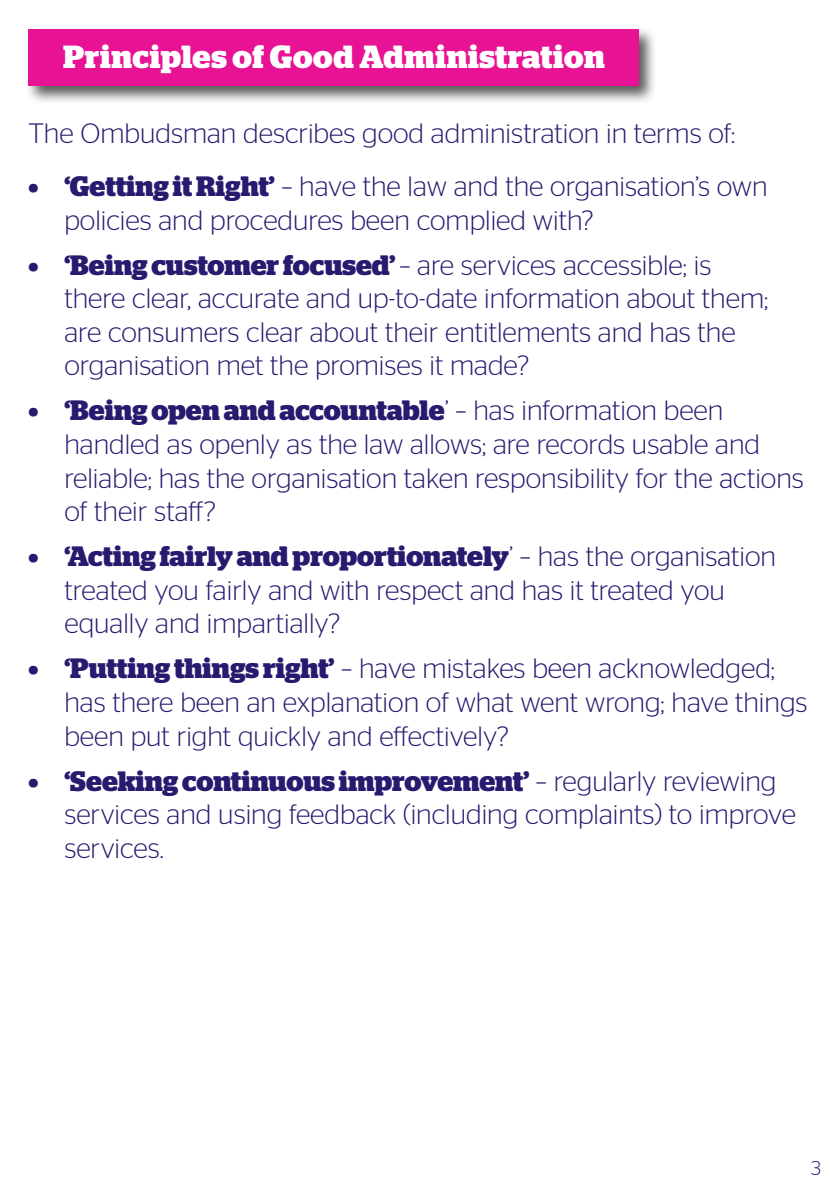
<style>
.page{position:relative;width:840px;height:1191px;background:#fff}
.page>*{position:absolute;margin:0;border:0;box-sizing:border-box;transform-origin:0 0}
.t1{font:700 32px "Stag";letter-spacing:.02em;color:#fff}
.Paragraph_Style_1{font:300 28px/33.6px "Stag Sans";color:#261b6f}
.t2{font:300 20px "Stag Sans";color:#261b6f}
.s1{font-family:"Stag";font-weight:700}
</style>
<div class="page">
<div style="left:25px;top:26px;width:632px;height:79px;background:#231f20;opacity:.75"></div>
<div style="left:28px;top:29px;width:610px;height:57px;background:#e71294"></div>
<p class="t1" style="left:63px;top:38px;width:543px">Principles of Good Administration</p>
<p class="Paragraph_Style_1" style="left:28px;top:116px;width:708px">The Ombudsman describes good administration in terms of:</p>
<p class="Paragraph_Style_1" style="left:64px;top:169px;width:704px;text-indent:-36px"><span class="s1">• ‘Getting it Right’</span> – have the law and the organisation’s own policies and procedures been complied with?</p>
<p class="Paragraph_Style_1" style="left:64px;top:248px;width:705px;text-indent:-36px"><span class="s1">• ‘Being customer focused’</span> – are services accessible; is there clear, accurate and up-to-date information about them; are consumers clear about their entitlements and has the organisation met the promises it made?</p>
<p class="Paragraph_Style_1" style="left:64px;top:393px;width:740px;text-indent:-36px"><span class="s1">• ‘Being open and accountable</span>’ – has information been handled as openly as the law allows; are records usable and reliable; has the organisation taken responsibility for the actions of their staff?</p>
<p class="Paragraph_Style_1" style="left:64px;top:539px;width:712px;text-indent:-36px"><span class="s1">• ‘Acting fairly and proportionately</span>’ – has the organisation treated you fairly and with respect and has it treated you equally and impartially?</p>
<p class="Paragraph_Style_1" style="left:64px;top:651px;width:744px;text-indent:-36px"><span class="s1">• ‘Putting things right’</span> – have mistakes been acknowledged; has there been an explanation of what went wrong; have things been put right quickly and effectively?</p>
<p class="Paragraph_Style_1" style="left:64px;top:763px;width:732px;text-indent:-36px"><span class="s1">• ‘Seeking continuous improvement’</span> – regularly reviewing services and using feedback (including complaints) to improve services.</p>
<p class="t2" style="left:810px;top:1156px;width:11px">3</p>
</div>
